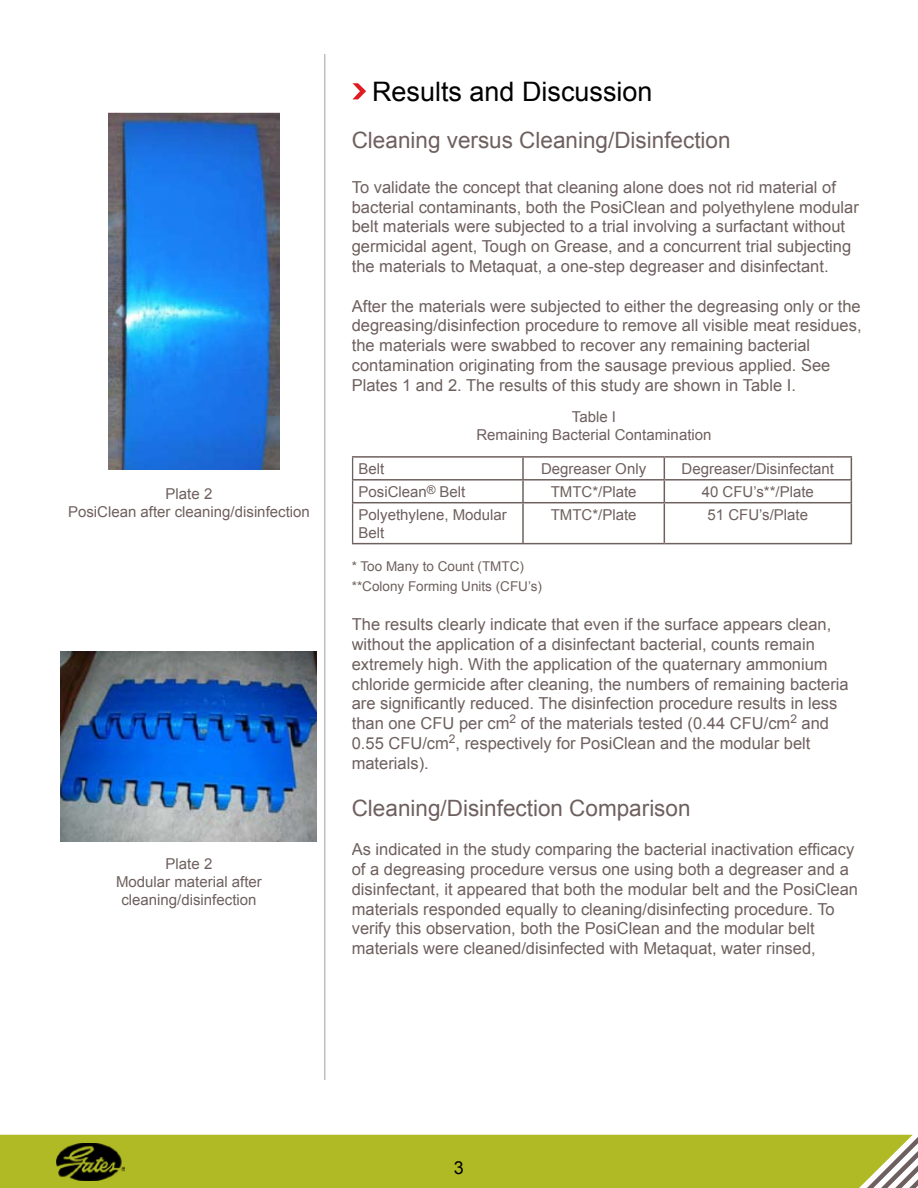
<style>
.page{position:relative;width:918px;height:1188px;background:#fff}
.page>*{position:absolute;margin:0;border:0;box-sizing:border-box;transform-origin:0 0}
.t1{font:27px "Arial";color:#000}
.t2{font:22.5px "Arial";color:#6e605e}
.t3{font:18px "Arial";color:#000}
.t4{font:16.5px/19.8px "Arial";color:#6e605e}
.t5{font:15px/18px "Arial";color:#6e605e;text-align:center}
.t6{font:13.5px/19.8px "Arial";color:#6e605e}
</style>
<div class="page">
<div style="left:0;top:1135px;width:861px;height:53px;background:#b0ba25"></div>
<svg style="left:861px;top:1134px;width:57px;height:54px"></svg>
<img style="left:56px;top:1143px;width:68px;height:38px">
<hr style="left:352px;top:456px;width:171px;height:2px;background:#6e605e">
<hr style="left:523px;top:456px;width:141px;height:2px;background:#6e605e">
<hr style="left:522px;top:458px;width:2px;height:21px;background:#6e605e">
<hr style="left:664px;top:456px;width:188px;height:2px;background:#6e605e">
<hr style="left:352px;top:479px;width:171px;height:2px;background:#6e605e">
<hr style="left:523px;top:479px;width:141px;height:2px;background:#6e605e">
<hr style="left:522px;top:481px;width:2px;height:21px;background:#6e605e">
<hr style="left:664px;top:479px;width:188px;height:2px;background:#6e605e">
<svg style="left:664px;top:458px;width:1px;height:44px"></svg>
<svg style="left:851px;top:458px;width:1px;height:44px"></svg>
<hr style="left:352px;top:502px;width:171px;height:1px;background:#6e605e">
<hr style="left:523px;top:502px;width:141px;height:1px;background:#6e605e">
<hr style="left:522px;top:503px;width:2px;height:40px;background:#6e605e">
<hr style="left:664px;top:502px;width:188px;height:1px;background:#6e605e">
<hr style="left:664px;top:503px;width:1px;height:40px;background:#6e605e">
<hr style="left:851px;top:503px;width:1px;height:40px;background:#6e605e">
<hr style="left:352px;top:543px;width:171px;height:1px;background:#6e605e">
<hr style="left:523px;top:543px;width:141px;height:1px;background:#6e605e">
<hr style="left:664px;top:543px;width:188px;height:1px;background:#6e605e">
<hr style="left:324px;top:54px;width:2px;height:1026px;background:#6e605e">
<svg style="left:353px;top:83px;width:13px;height:16px"></svg>
<img style="left:108px;top:112px;width:171px;height:357px">
<img style="left:60px;top:652px;width:256px;height:190px">
<p class="t5" style="left:68px;top:485px;width:243px">Plate 2<br>PosiClean after cleaning/disinfection</p>
<p class="t5" style="left:116px;top:855px;width:147px">Plate 2<br>Modular material after cleaning/disinfection</p>
<h1 class="t1" style="left:372px;top:74px;width:282px">Results and Discussion</h1>
<h2 class="t2" style="left:352px;top:125px;width:380px">Cleaning versus Cleaning/Disinfection</h2>
<p class="t4" style="left:352px;top:177px;width:509px">To validate the concept that cleaning alone does not rid material of bacterial contaminants, both the PosiClean and polyethylene modular belt materials were subjected to a trial involving a surfactant without germicidal agent, Tough on Grease, and a concurrent trial subjecting the materials to Metaquat, a one-step degreaser and disinfectant.</p>
<p class="t4" style="left:352px;top:296px;width:511px">After the materials were subjected to either the degreasing only or the degreasing/disinfection procedure to remove all visible meat residues, the materials were swabbed to recover any remaining bacterial contamination originating from the sausage previous applied. See Plates 1 and 2. The results of this study are shown in Table I.</p>
<p class="t5" style="left:476px;top:408px;width:237px">Table I<br>Remaining Bacterial Contamination</p>
<p class="t5" style="left:358px;top:460px;width:27px">Belt</p>
<p class="t5" style="left:541px;top:460px;width:107px">Degreaser Only</p>
<p class="t5" style="left:682px;top:460px;width:154px">Degreaser/Disinfectant</p>
<p class="t5" style="left:358px;top:483px;width:108px">PosiClean<sup>®</sup> Belt</p>
<p class="t5" style="left:551px;top:483px;width:87px">TMTC*/Plate</p>
<p class="t5" style="left:702px;top:483px;width:114px">40 CFU’s**/Plate</p>
<p class="t5" style="left:358px;top:506px;width:150px;text-align:left">Polyethylene, Modular<br>Belt</p>
<p class="t5" style="left:551px;top:506px;width:87px">TMTC*/Plate</p>
<p class="t5" style="left:708px;top:506px;width:102px">51 CFU’s/Plate</p>
<p class="t6" style="left:352px;top:556px;width:192px">* Too Many to Count (TMTC) **Colony Forming Units (CFU’s)</p>
<p class="t4" style="left:352px;top:615px;width:499px">The results clearly indicate that even if the surface appears clean, without the application of a disinfectant bacterial, counts remain extremely high. With the application of the quaternary ammonium chloride germicide after cleaning, the numbers of remaining bacteria are significantly reduced. The disinfection procedure results in less than one CFU per cm<sup>2</sup> of the materials tested (0.44 CFU/cm<sup>2</sup> and 0.55 CFU/cm<sup>2</sup>, respectively for PosiClean and the modular belt materials).</p>
<h2 class="t2" style="left:352px;top:793px;width:340px">Cleaning/Disinfection Comparison</h2>
<p class="t4" style="left:352px;top:840px;width:508px">As indicated in the study comparing the bacterial inactivation efficacy of a degreasing procedure versus one using both a degreaser and a disinfectant, it appeared that both the modular belt and the PosiClean materials responded equally to cleaning/disinfecting procedure. To verify this observation, both the PosiClean and the modular belt materials were cleaned/disinfected with Metaquat, water rinsed,</p>
<p class="t3" style="left:454px;top:1156px;width:12px">3</p>
</div>
